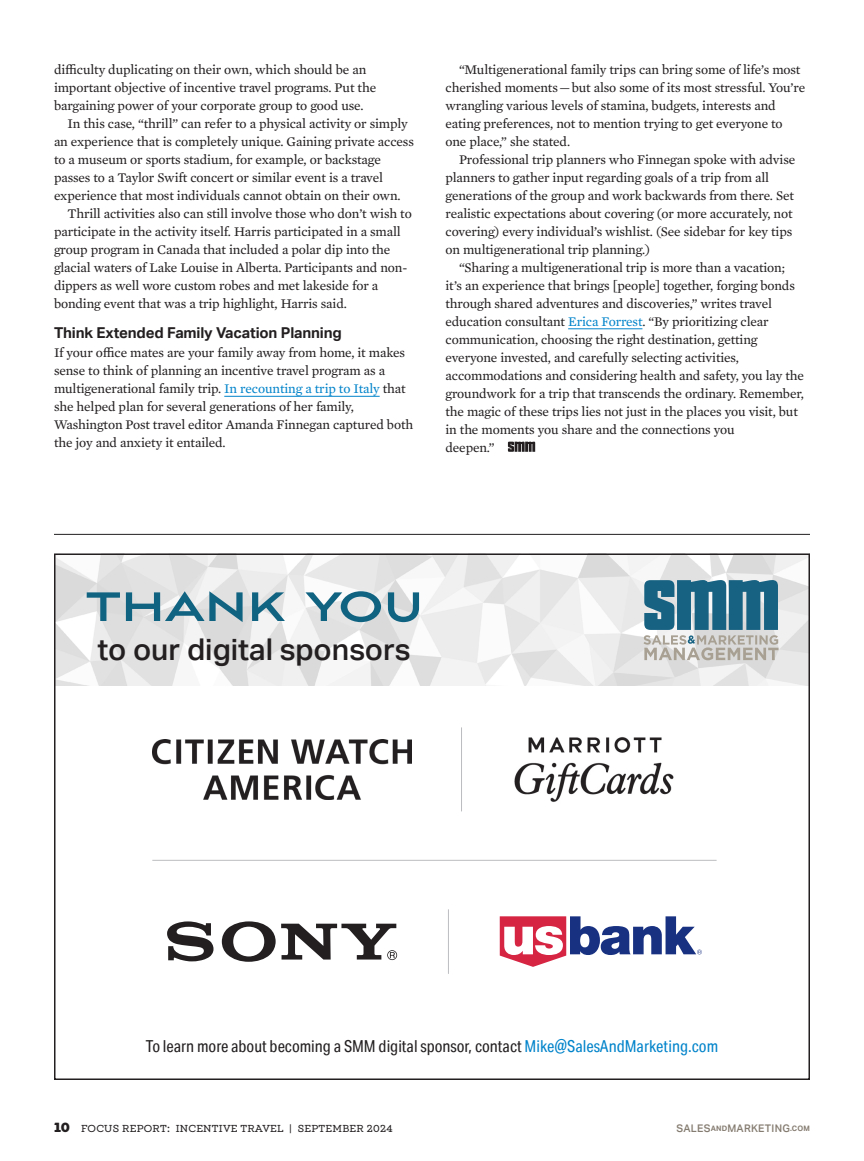
<style>
.page{position:relative;width:864px;height:1161px;background:#fff}
.page>*{position:absolute;margin:0;border:0;box-sizing:border-box;transform-origin:0 0}
.t1{font:700 57px "Aviano Sans";color:#116382}
.t2{font:500 30px "Aktiv Grotesk";color:#231f20}
.t3{font:16.5px "Aktiv Grotesk Cd";color:#231f20}
.SMM_Sans_Subhead_10{font:700 15px "Aktiv Grotesk";letter-spacing:-.01em;color:#231f20}
.SMM_SerifBody{font:13.5px/18px "Mercury Text G2";letter-spacing:-.01em;color:#231f20}
.SMM_Serif_Body_after{font:13.5px/18px "Mercury Text G2";letter-spacing:-.01em;color:#231f20}
.t4{font:500 10.5px "Winden";letter-spacing:.025em;color:#231f20}
.t5{font:500 10.5px "Aktiv Grotesk";letter-spacing:.025em;color:#857c71}
.s1{color:#0083ca}
.s2{font-weight:900;font-size:13.5px}
.s3{font-weight:700;font-size:7.5px}
</style>
<div class="page">
<hr style="left:224px;top:396px;width:156px;height:1px;background:#0083ca">
<hr style="left:568px;top:328px;width:74px;height:1px;background:#0083ca">
<svg style="left:508px;top:442px;width:27px;height:10px"></svg>
<hr style="left:54px;top:534px;width:756px;height:1px;background:#231f20">
<img style="left:57px;top:557px;width:750px;height:129px">
<svg style="left:644px;top:580px;width:134px;height:80px;background:#7197a6"></svg>
<hr style="left:152px;top:860px;width:565px;height:1px;background:#bcbdc0">
<hr style="left:461px;top:727px;width:1px;height:84px;background:#bcbdc0">
<img style="left:152px;top:739px;width:260px;height:61px">
<img style="left:514px;top:737px;width:160px;height:65px">
<hr style="left:448px;top:909px;width:1px;height:65px;background:#bcbdc0">
<svg style="left:167px;top:921px;width:47px;height:40px"></svg>
<svg style="left:222px;top:921px;width:175px;height:41px"></svg>
<svg style="left:500px;top:916px;width:202px;height:51px"></svg>
<p class="SMM_SerifBody" style="left:54px;top:60px;width:324px">difficulty duplicating on their own, which should be an important objective of incentive travel programs. Put the bargaining power of your corporate group to good use.</p>
<p class="SMM_SerifBody" style="left:54px;top:114px;width:361px;text-indent:14px">In this case, “thrill” can refer to a physical activity or simply an experience that is completely unique. Gaining private access to a museum or sports stadium, for example, or backstage passes to a Taylor Swift concert or similar event is a travel experience that most individuals cannot obtain on their own.</p>
<p class="SMM_SerifBody" style="left:54px;top:204px;width:359px;text-indent:14px">Thrill activities also can still involve those who don’t wish to participate in the activity itself. Harris participated in a small group program in Canada that included a polar dip into the glacial waters of Lake Louise in Alberta. Participants and non&shy;dippers as well wore custom robes and met lakeside for a bonding event that was a trip highlight, Harris said.</p>
<p class="SMM_Sans_Subhead_10" style="left:54px;top:324px;width:289px">Think Extended Family Vacation Planning</p>
<p class="SMM_Serif_Body_after" style="left:54px;top:343px;width:361px">If your office mates are your family away from home, it makes sense to think of planning an incentive travel program as a multigenerational family trip. <span class="s1">In recounting a trip to Italy</span> that she helped plan for several generations of her family, Washington Post travel editor Amanda Finnegan captured both the joy and anxiety it entailed.</p>
<p class="SMM_SerifBody" style="left:446px;top:60px;width:361px;text-indent:14px">“Multigenerational family trips can bring some of life’s most cherished moments — but also some of its most stressful. You’re wrangling various levels of stamina, budgets, interests and eating preferences, not to mention trying to get everyone to one place,” she stated.</p>
<p class="SMM_SerifBody" style="left:446px;top:150px;width:351px;text-indent:14px">Professional trip planners who Finnegan spoke with advise planners to gather input regarding goals of a trip from all generations of the group and work backwards from there. Set realistic expectations about covering (or more accurately, not covering) every individual’s wishlist. (See sidebar for key tips on multigenerational trip planning.)</p>
<p class="SMM_SerifBody" style="left:446px;top:258px;width:360px;text-indent:14px">“Sharing a multigenerational trip is more than a vacation; it’s an experience that brings [people] together, forging bonds through shared adventures and discoveries,” writes travel education consultant <span class="s1">Erica Forrest</span>. “By prioritizing clear communication, choosing the right destination, getting everyone invested, and carefully selecting activities, accommodations and considering health and safety, you lay the groundwork for a trip that transcends the ordinary. Remember, the magic of these trips lies not just in the places you visit, but in the moments you share and the connections you<br>deepen.”</p>
<p class="t1" style="left:86px;top:571px;width:339px">thank you</p>
<p class="t2" style="left:98px;top:632px;width:315px">to our digital sponsors</p>
<p class="t3" style="left:146px;top:1036px;width:574px">To learn more about becoming a SMM digital sponsor, contact <span class="s1">Mike@SalesAndMarketing.com</span></p>
<p class="t4" style="left:54px;top:1123px;width:340px"><span class="s2">10</span> FOCUS REPORT: INCENTIVE TRAVEL | SEPTEMBER 2024</p>
<p class="t5" style="left:676px;top:1123px;width:135px">SALES<span class="s3">AND</span>MARKETING<span class="s3">.COM</span></p>
</div>
